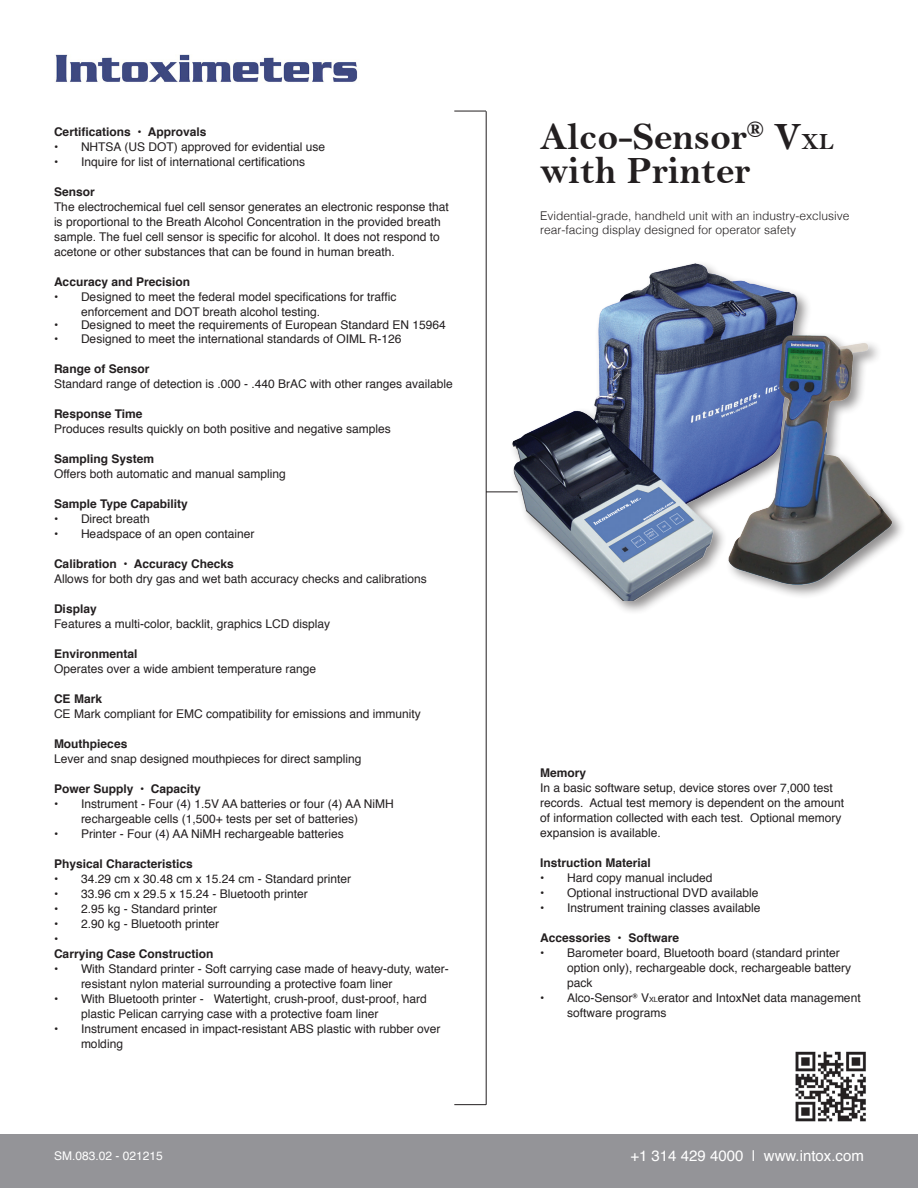
<style>
.page{position:relative;width:918px;height:1188px;background:#fff}
.page>*{position:absolute;margin:0;border:0;box-sizing:border-box;transform-origin:0 0}
.t1{font:39px "Bell MT Bold";color:#231f20}
.t2{font:15px "Helvetica";color:#fff}
.t3{font:12px/15px "Helvetica";color:#231f20}
.t4{font:700 12px "Helvetica";color:#231f20}
.t5{font:300 12px/14.4px "Helvetica";color:#231f20}
.t6{font:12px "Helvetica";color:#fff}
.s1{font-size:23.4px}
.s2{font-size:7.2px}
</style>
<div class="page">
<div style="left:0;top:1134px;width:918px;height:54px;background:#949498"></div>
<img style="left:55px;top:54px;width:303px;height:28px">
<img style="left:795px;top:1051px;width:71px;height:71px">
<hr style="left:454px;top:111px;width:32px;height:1px;background:#231f20">
<hr style="left:486px;top:111px;width:1px;height:994px;background:#231f20">
<hr style="left:486px;top:492px;width:32px;height:1px;background:#231f20">
<hr style="left:454px;top:1104px;width:32px;height:1px;background:#231f20">
<img style="left:511px;top:263px;width:388px;height:337px">
<p class="t4" style="left:54px;top:122px;width:154px">Certifications • Approvals</p>
<p class="t3" style="left:54px;top:139px;width:273px">• NHTSA (US DOT) approved for evidential use</p>
<p class="t3" style="left:54px;top:154px;width:253px">• Inquire for list of international certifications</p>
<p class="t4" style="left:54px;top:182px;width:42px">Sensor</p>
<p class="t3" style="left:54px;top:199px;width:396px">The electrochemical fuel cell sensor generates an electronic response that is proportional to the Breath Alcohol Concentration in the provided breath sample. The fuel cell sensor is specific for alcohol. It does not respond to acetone or other substances that can be found in human breath.</p>
<p class="t4" style="left:54px;top:272px;width:138px">Accuracy and Precision</p>
<p class="t3" style="left:81px;top:289px;width:317px;text-indent:-27px">• Designed to meet the federal model specifications for traffic enforcement and DOT breath alcohol testing.</p>
<p class="t3" style="left:54px;top:318px;width:393px">• Designed to meet the requirements of European Standard EN 15964</p>
<p class="t3" style="left:54px;top:331px;width:349px">• Designed to meet the international standards of OIML R-126</p>
<p class="t4" style="left:54px;top:359px;width:97px">Range of Sensor</p>
<p class="t3" style="left:54px;top:376px;width:400px">Standard range of detection is .000 - .440 BrAC with other ranges available</p>
<p class="t4" style="left:54px;top:404px;width:90px">Response Time</p>
<p class="t3" style="left:54px;top:421px;width:338px">Produces results quickly on both positive and negative samples</p>
<p class="t4" style="left:54px;top:449px;width:102px">Sampling System</p>
<p class="t3" style="left:54px;top:466px;width:233px">Offers both automatic and manual sampling</p>
<p class="t4" style="left:54px;top:494px;width:135px">Sample Type Capability</p>
<p class="t3" style="left:54px;top:511px;width:97px">• Direct breath</p>
<p class="t3" style="left:54px;top:526px;width:202px">• Headspace of an open container</p>
<p class="t4" style="left:54px;top:554px;width:181px">Calibration • Accuracy Checks</p>
<p class="t3" style="left:54px;top:571px;width:374px">Allows for both dry gas and wet bath accuracy checks and calibrations</p>
<p class="t4" style="left:54px;top:599px;width:44px">Display</p>
<p class="t3" style="left:54px;top:616px;width:278px">Features a multi-color, backlit, graphics LCD display</p>
<p class="t4" style="left:54px;top:644px;width:85px">Environmental</p>
<p class="t3" style="left:54px;top:661px;width:264px">Operates over a wide ambient temperature range</p>
<p class="t4" style="left:54px;top:689px;width:50px">CE Mark</p>
<p class="t3" style="left:54px;top:706px;width:368px">CE Mark compliant for EMC compatibility for emissions and immunity</p>
<p class="t4" style="left:54px;top:734px;width:75px">Mouthpieces</p>
<p class="t3" style="left:54px;top:751px;width:309px">Lever and snap designed mouthpieces for direct sampling</p>
<p class="t4" style="left:54px;top:779px;width:148px">Power Supply • Capacity</p>
<p class="t3" style="left:81px;top:796px;width:314px;text-indent:-27px">• Instrument - Four (4) 1.5V AA batteries or four (4) AA NiMH rechargeable cells (1,500+ tests per set of batteries)</p>
<p class="t3" style="left:54px;top:826px;width:291px">• Printer - Four (4) AA NiMH rechargeable batteries</p>
<p class="t4" style="left:54px;top:854px;width:140px">Physical Characteristics</p>
<p class="t3" style="left:54px;top:871px;width:299px">• 34.29 cm x 30.48 cm x 15.24 cm - Standard printer</p>
<p class="t3" style="left:54px;top:886px;width:255px">• 33.96 cm x 29.5 x 15.24 - Bluetooth printer</p>
<p class="t3" style="left:54px;top:901px;width:165px">• 2.95 kg - Standard printer</p>
<p class="t3" style="left:54px;top:916px;width:167px">• 2.90 kg - Bluetooth printer</p>
<p class="t3" style="left:54px;top:931px;width:6px">•</p>
<p class="t4" style="left:54px;top:944px;width:161px">Carrying Case Construction</p>
<p class="t3" style="left:81px;top:961px;width:369px;text-indent:-27px">• With Standard printer - Soft carrying case made of heavy-duty, water&shy;resistant nylon material surrounding a protective foam liner</p>
<p class="t3" style="left:81px;top:991px;width:347px;text-indent:-27px">• With Bluetooth printer - Watertight, crush-proof, dust-proof, hard plastic Pelican carrying case with a protective foam liner</p>
<p class="t3" style="left:81px;top:1021px;width:361px;text-indent:-27px">• Instrument encased in impact-resistant ABS plastic with rubber over molding</p>
<p class="t1" style="left:540px;top:113px;width:295px">Alco-Sensor<sup>®</sup> V<span class="s1">XL</span></p>
<p class="t1" style="left:540px;top:148px;width:212px">with Printer</p>
<p class="t5" style="left:540px;top:208px;width:311px">Evidential-grade, handheld unit with an industry-exclusive rear-facing display designed for operator safety</p>
<p class="t4" style="left:540px;top:763px;width:48px">Memory</p>
<p class="t3" style="left:540px;top:780px;width:306px">In a basic software setup, device stores over 7,000 test records. Actual test memory is dependent on the amount of information collected with each test. Optional memory expansion is available.</p>
<p class="t4" style="left:540px;top:853px;width:112px">Instruction Material</p>
<p class="t3" style="left:540px;top:870px;width:174px">• Hard copy manual included</p>
<p class="t3" style="left:540px;top:885px;width:220px">• Optional instructional DVD available</p>
<p class="t3" style="left:540px;top:900px;width:222px">• Instrument training classes available</p>
<p class="t4" style="left:540px;top:928px;width:140px">Accessories • Software</p>
<p class="t3" style="left:567px;top:945px;width:286px;text-indent:-27px">• Barometer board, Bluetooth board (standard printer option only), rechargeable dock, rechargeable battery pack</p>
<p class="t3" style="left:567px;top:990px;width:295px;text-indent:-27px">• Alco-Sensor<sup>®</sup> V<span class="s2">XL</span>erator and IntoxNet data management software programs</p>
<p class="t6" style="left:54px;top:1146px;width:110px">SM.083.02 - 021215</p>
<p class="t2" style="left:630px;top:1144px;width:235px">+1 314 429 4000 | www.intox.com</p>
</div>
